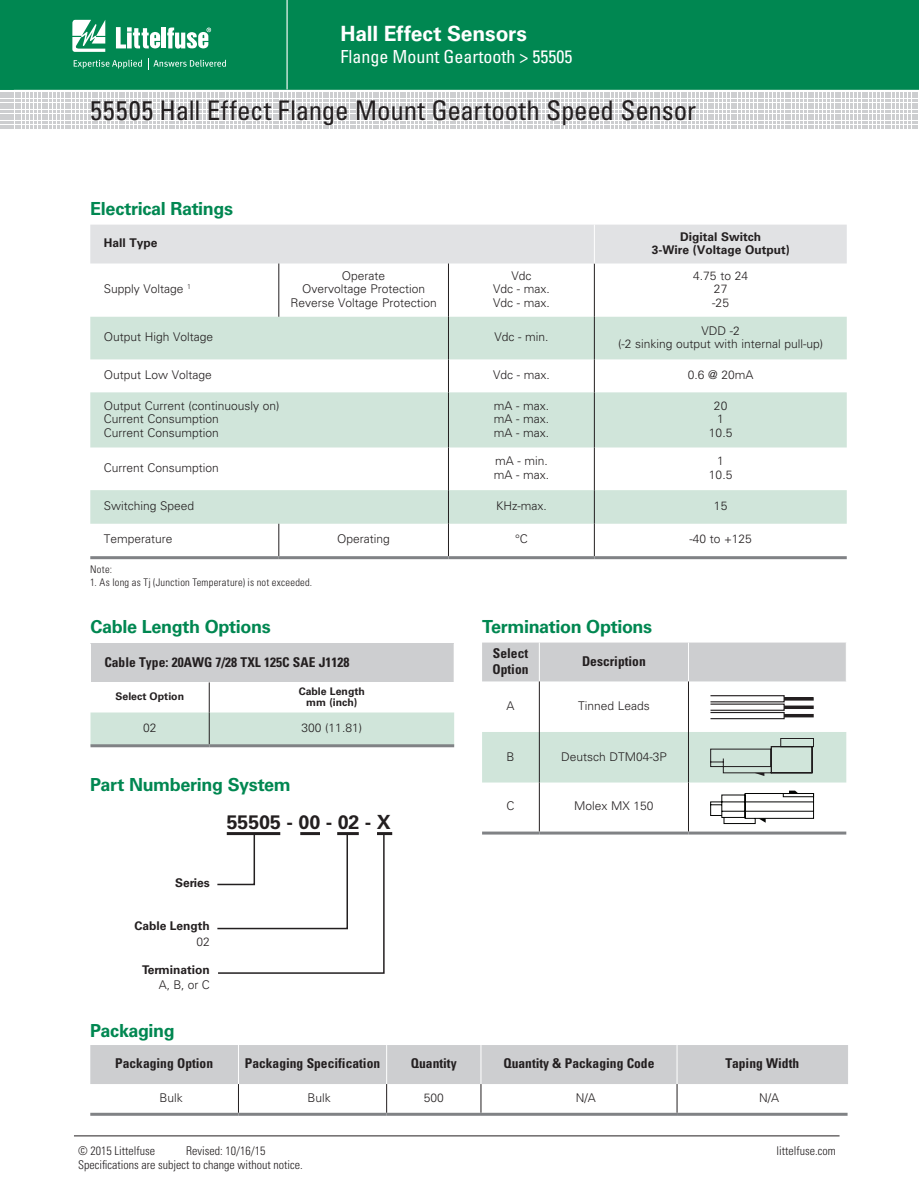
<style>
.page{position:relative;width:919px;height:1191px;background:#fff}
.page>*{position:absolute;margin:0;border:0;box-sizing:border-box;transform-origin:0 0}
.t1{font:condensed 27px "Univers LT Std";letter-spacing:-.01em;color:#231f20}
.t2{font:700 21px "Univers LT Std";letter-spacing:-.005em;color:#fff}
.t3{font:700 19.5px "Univers LT Std";color:#231f20}
.t4{font:700 18px "Univers LT Std";letter-spacing:-.02em;color:#008751}
.t5{font:condensed 18px "Univers LT Std";color:#fff}
.t6{font:700 condensed 13.5px/15.8px "Univers LT Std";color:#231f20}
.t7{font:300 12px/13.5px "Univers LT Std";color:#231f20;text-align:center}
.t8{font:300 condensed 12px "Univers LT Std";color:#231f20}
.t9{font:700 12px/13.5px "Univers LT Std";color:#231f20;text-align:center}
.t10{font:300 condensed 10.5px "Univers LT Std";letter-spacing:.02em;color:#231f20}
.t11{font:700 10.5px/10.5px "Univers LT Std";color:#231f20;text-align:center}
</style>
<div class="page">
<hr style="left:74px;top:1135px;width:765px;height:1px;background:#231f20">
<svg style="left:0;top:0;width:917px;height:127px;background:#46a37e"></svg>
<div style="left:90px;top:225px;width:756px;height:38px;background:#e1e2e4"></div>
<svg style="left:90px;top:317px;width:756px;height:207px;fill:#d0e5da"></svg>
<hr style="left:278px;top:263px;width:1px;height:54px;background:#231f20">
<hr style="left:448px;top:263px;width:1px;height:54px;background:#231f20">
<hr style="left:594px;top:263px;width:1px;height:54px;background:#231f20">
<hr style="left:594px;top:225px;width:1px;height:38px;background:#fff">
<hr style="left:448px;top:317px;width:1px;height:42px;background:#231f20">
<hr style="left:594px;top:317px;width:1px;height:42px;background:#231f20">
<hr style="left:448px;top:359px;width:1px;height:33px;background:#231f20">
<hr style="left:594px;top:359px;width:1px;height:33px;background:#231f20">
<hr style="left:448px;top:392px;width:1px;height:55px;background:#231f20">
<hr style="left:594px;top:392px;width:1px;height:55px;background:#231f20">
<hr style="left:448px;top:447px;width:1px;height:43px;background:#231f20">
<hr style="left:594px;top:447px;width:1px;height:43px;background:#231f20">
<hr style="left:448px;top:490px;width:1px;height:34px;background:#231f20">
<hr style="left:594px;top:490px;width:1px;height:34px;background:#231f20">
<hr style="left:278px;top:524px;width:1px;height:32px;background:#231f20">
<hr style="left:448px;top:524px;width:1px;height:32px;background:#231f20">
<hr style="left:594px;top:524px;width:1px;height:32px;background:#231f20">
<hr style="left:90px;top:556px;width:189px;height:3px;background:#808285">
<hr style="left:279px;top:556px;width:169px;height:3px;background:#808285">
<hr style="left:448px;top:556px;width:146px;height:3px;background:#808285">
<hr style="left:594px;top:556px;width:252px;height:3px;background:#808285">
<div style="left:90px;top:643px;width:364px;height:39px;background:#cdced0"></div>
<div style="left:90px;top:712px;width:364px;height:32px;background:#d0e5da"></div>
<hr style="left:90px;top:643px;width:1px;height:39px;background:#fff">
<hr style="left:209px;top:682px;width:1px;height:30px;background:#231f20">
<hr style="left:209px;top:712px;width:1px;height:32px;background:#231f20">
<hr style="left:90px;top:744px;width:119px;height:3px;background:#808285">
<hr style="left:209px;top:744px;width:245px;height:3px;background:#808285">
<div style="left:482px;top:642px;width:363px;height:39px;background:#cdced0"></div>
<hr style="left:539px;top:642px;width:1px;height:39px;background:#fff">
<hr style="left:688px;top:642px;width:1px;height:39px;background:#fff">
<hr style="left:539px;top:681px;width:1px;height:51px;background:#231f20">
<hr style="left:688px;top:681px;width:1px;height:51px;background:#231f20">
<hr style="left:539px;top:782px;width:1px;height:49px;background:#231f20">
<hr style="left:688px;top:782px;width:1px;height:49px;background:#231f20">
<hr style="left:482px;top:831px;width:57px;height:3px;background:#808285">
<hr style="left:539px;top:831px;width:149px;height:3px;background:#808285">
<hr style="left:688px;top:831px;width:158px;height:3px;background:#808285">
<div style="left:782px;top:697px;width:31px;height:3px;border:1px solid #231f20"></div>
<div style="left:710px;top:695px;width:74px;height:7px;border:1px solid #231f20"></div>
<div style="left:782px;top:705px;width:31px;height:4px;border:1px solid #231f20"></div>
<div style="left:710px;top:703px;width:74px;height:8px;border:1px solid #231f20"></div>
<div style="left:782px;top:714px;width:31px;height:3px;border:1px solid #231f20"></div>
<div style="left:710px;top:712px;width:74px;height:7px;border:1px solid #231f20"></div>
<div style="left:482px;top:732px;width:364px;height:50px;background:#d0e5da"></div>
<svg style="left:710px;top:790px;width:103px;height:34px"></svg>
<svg style="left:90px;top:1045px;width:758px;height:67px"></svg>
<hr style="left:90px;top:1112px;width:148px;height:3px;background:#808285">
<hr style="left:238px;top:1112px;width:148px;height:3px;background:#808285">
<hr style="left:386px;top:1112px;width:95px;height:3px;background:#808285">
<hr style="left:481px;top:1112px;width:196px;height:3px;background:#808285">
<hr style="left:677px;top:1112px;width:170px;height:3px;background:#808285">
<hr style="left:377px;top:832px;width:15px;height:3px;background:#231f20">
<svg style="left:217px;top:832px;width:168px;height:142px"></svg>
<h2 class="t2" style="left:340px;top:21px;width:188px">Hall Effect Sensors</h2>
<h3 class="t5" style="left:340px;top:45px;width:233px">Flange Mount Geartooth &gt; 55505</h3>
<h1 class="t1" style="left:90px;top:94px;width:607px">55505 Hall Effect Flange Mount Geartooth Speed Sensor</h1>
<h3 class="t4" style="left:90px;top:198px;width:144px">Electrical Ratings</h3>
<p class="t9" style="left:104px;top:236px;width:55px">Hall Type</p>
<p class="t9" style="left:651px;top:230px;width:140px">Digital Switch<br>3-Wire (Voltage Output)</p>
<p class="t7" style="left:104px;top:282px;width:89px">Supply Voltage <sup>1</sup></p>
<p class="t7" style="left:290px;top:269px;width:148px">Operate<br>Overvoltage Protection<br>Reverse Voltage Protection</p>
<p class="t7" style="left:493px;top:269px;width:58px">Vdc<br>Vdc - max.<br>Vdc - max.</p>
<p class="t7" style="left:693px;top:269px;width:56px">4.75 to 24<br>27<br>-25</p>
<p class="t7" style="left:104px;top:330px;width:111px">Output High Voltage</p>
<p class="t7" style="left:494px;top:330px;width:56px">Vdc - min.</p>
<p class="t7" style="left:618px;top:324px;width:207px">VDD -2<br>(-2 sinking output with internal pull-up)</p>
<p class="t7" style="left:104px;top:368px;width:110px">Output Low Voltage</p>
<p class="t7" style="left:493px;top:368px;width:58px">Vdc - max.</p>
<p class="t7" style="left:687px;top:368px;width:67px">0.6 @ 20mA</p>
<p class="t7" style="left:104px;top:399px;width:177px;text-align:left">Output Current (continuously on)<br>Current Consumption<br>Current Consumption</p>
<p class="t7" style="left:493px;top:399px;width:57px;text-align:justify">mA - max. mA - max. mA - max.</p>
<p class="t7" style="left:709px;top:399px;width:25px">20<br>1<br>10.5</p>
<p class="t7" style="left:104px;top:461px;width:117px">Current Consumption</p>
<p class="t7" style="left:493px;top:454px;width:57px;text-align:left">mA - min. mA - max.</p>
<p class="t7" style="left:709px;top:454px;width:25px">1<br>10.5</p>
<p class="t7" style="left:104px;top:499px;width:92px">Switching Speed</p>
<p class="t7" style="left:496px;top:499px;width:52px">KHz-max.</p>
<p class="t7" style="left:714px;top:499px;width:15px">15</p>
<p class="t7" style="left:104px;top:532px;width:70px">Temperature</p>
<p class="t7" style="left:337px;top:532px;width:54px">Operating</p>
<p class="t7" style="left:515px;top:532px;width:14px">°C</p>
<p class="t7" style="left:689px;top:532px;width:64px">-40 to +125</p>
<p class="t10" style="left:90px;top:563px;width:23px">Note:</p>
<p class="t10" style="left:90px;top:575px;width:223px">1. As long as Tj (Junction Temperature) is not exceeded.</p>
<h3 class="t4" style="left:90px;top:616px;width:182px">Cable Length Options</h3>
<p class="t6" style="left:104px;top:654px;width:246px">Cable Type: 20AWG 7/28 TXL 125C SAE J1128</p>
<p class="t11" style="left:115px;top:691px;width:70px">Select Option</p>
<p class="t11" style="left:298px;top:686px;width:68px">Cable Length mm (inch)</p>
<p class="t7" style="left:143px;top:720px;width:15px">02</p>
<p class="t7" style="left:301px;top:720px;width:62px">300 (11.81)</p>
<h3 class="t4" style="left:90px;top:774px;width:202px">Part Numbering System</h3>
<h3 class="t3" style="left:227px;top:810px;width:166px">55505 - 00 - 02 - X</h3>
<p class="t9" style="left:175px;top:876px;width:36px">Series</p>
<p class="t9" style="left:134px;top:919px;width:77px">Cable Length</p>
<p class="t7" style="left:196px;top:935px;width:15px">02</p>
<p class="t9" style="left:142px;top:962px;width:69px">Termination</p>
<p class="t7" style="left:159px;top:978px;width:53px">A, B, or C</p>
<h3 class="t4" style="left:482px;top:616px;width:172px">Termination Options</h3>
<p class="t6" style="left:492px;top:645px;width:38px">Select<br>Option</p>
<p class="t6" style="left:582px;top:653px;width:65px">Description</p>
<p class="t7" style="left:506px;top:699px;width:10px">A</p>
<p class="t7" style="left:578px;top:699px;width:73px">Tinned Leads</p>
<p class="t7" style="left:506px;top:749px;width:10px">B</p>
<p class="t7" style="left:561px;top:749px;width:107px">Deutsch DTM04-3P</p>
<p class="t7" style="left:506px;top:799px;width:10px">C</p>
<p class="t7" style="left:574px;top:799px;width:81px">Molex MX 150</p>
<h3 class="t4" style="left:90px;top:1019px;width:86px">Packaging</h3>
<p class="t6" style="left:115px;top:1055px;width:99px">Packaging Option</p>
<p class="t6" style="left:245px;top:1055px;width:137px">Packaging Specification</p>
<p class="t6" style="left:411px;top:1055px;width:47px">Quantity</p>
<p class="t6" style="left:503px;top:1055px;width:152px">Quantity &amp; Packaging Code</p>
<p class="t6" style="left:725px;top:1055px;width:75px">Taping Width</p>
<p class="t7" style="left:159px;top:1090px;width:25px">Bulk</p>
<p class="t7" style="left:307px;top:1090px;width:25px">Bulk</p>
<p class="t7" style="left:424px;top:1090px;width:22px">500</p>
<p class="t7" style="left:575px;top:1090px;width:22px">N/A</p>
<p class="t7" style="left:759px;top:1090px;width:22px">N/A</p>
<p class="t8" style="left:78px;top:1143px;width:78px">© 2015 Littelfuse</p>
<p class="t8" style="left:186px;top:1143px;width:81px">Revised: 10/16/15</p>
<p class="t8" style="left:776px;top:1143px;width:61px">littelfuse.com</p>
<p class="t8" style="left:78px;top:1157px;width:226px">Specifications are subject to change without notice.</p>
</div>
